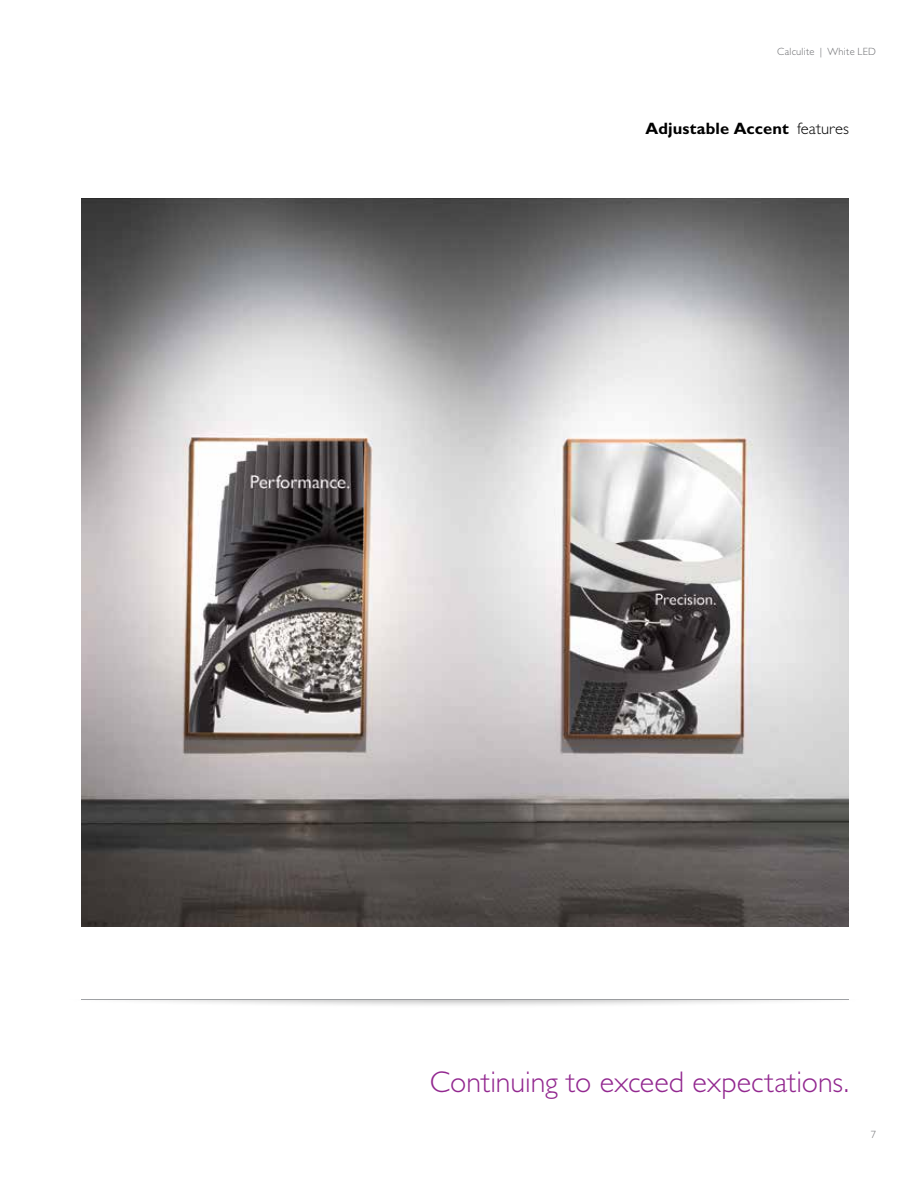
<style>
.page{position:relative;width:918px;height:1188px;background:#fff}
.page>*{position:absolute;margin:0;border:0;box-sizing:border-box;transform-origin:0 0}
.t1{font:300 30px "Gill Sans Alt One";color:#92278f}
.t2{font:700 16.5px "Gill Sans Alt One";letter-spacing:.005em;color:#000}
.t3{font:300 10.5px "Gill Sans Alt One";letter-spacing:.02em;color:#6d6e71}
.s1{font-weight:300}
</style>
<div class="page">
<img style="left:81px;top:198px;width:768px;height:729px">
<div style="left:62px;top:990px;width:806px;height:19px;background:#000;opacity:.3"></div>
<hr style="left:81px;top:999px;width:768px;height:1px;background:#939598">
<div style="left:51px;top:984px;width:828px;height:15px;background:#fff"></div>
<p class="t3" style="left:777px;top:45px;width:100px">Calculite | White LED</p>
<p class="t2" style="left:646px;top:118px;width:205px">Adjustable Accent <span class="s1">features</span></p>
<p class="t1" style="left:430px;top:1062px;width:421px">Continuing to exceed expectations.</p>
<p class="t3" style="left:871px;top:1128px;width:7px">7</p>
</div>
